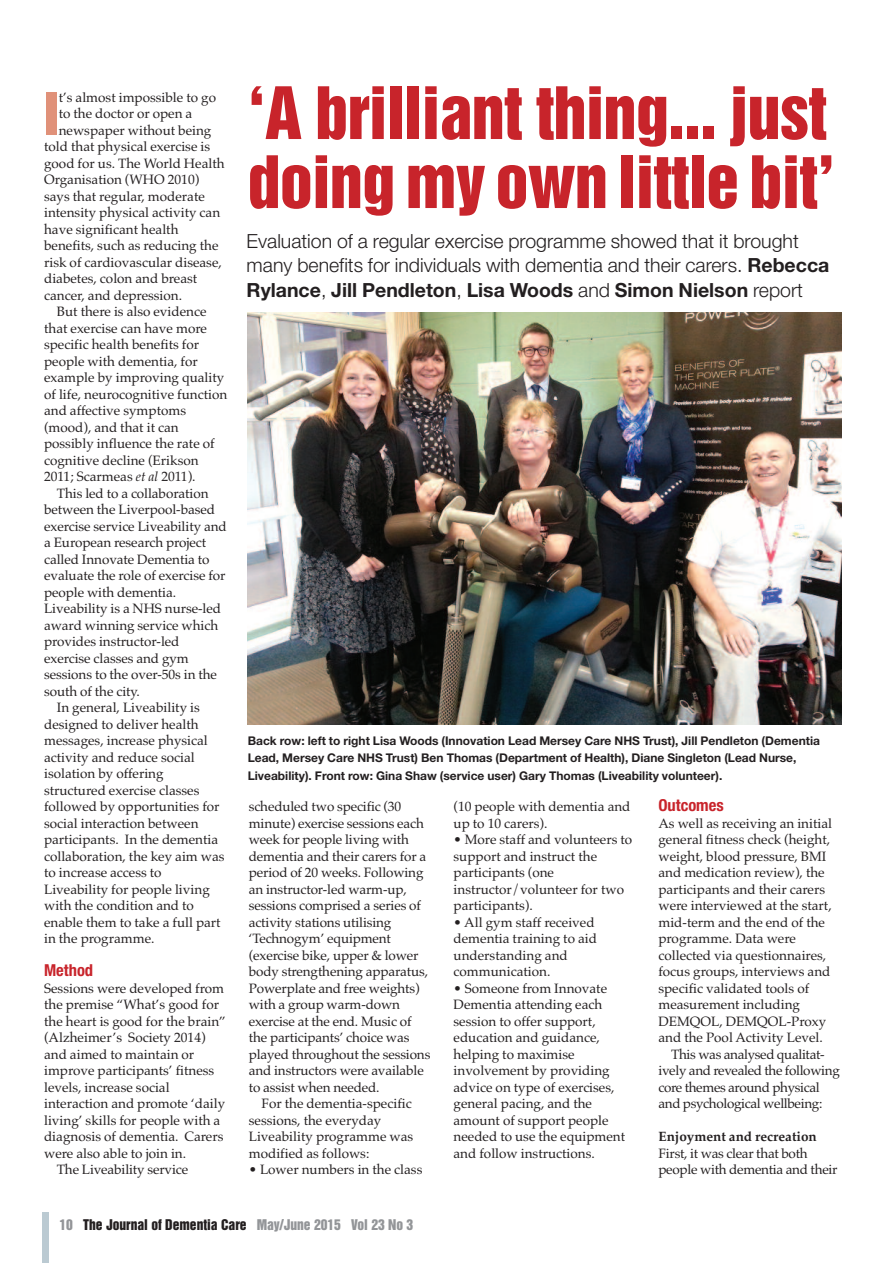
<style>
.page{position:relative;width:893px;height:1263px;background:#fff}
.page>*{position:absolute;margin:0;border:0;box-sizing:border-box;transform-origin:0 0}
.t1{font:66px/69px "Helvetica Inserat";letter-spacing:-.01em;color:#c8242b}
.t2{font:900 condensed 59.4px "Helvetica Neue";color:#e09179}
.t3{font:300 19.5px/24px "Helvetica Neue";color:#231f20}
.t4{font:700 condensed 16.5px "Helvetica Neue";color:#c8242b}
.t5{font:13.5px/16.5px "Palatino";color:#231f20}
.t6{font:13.5px "Palatino";letter-spacing:-.025em;color:#231f20}
.t7{font:13.5px/16.5px "Palatino";letter-spacing:-.02em;color:#231f20}
.t8{font:13.5px "Helvetica Inserat";color:#231f20}
.t9{font:700 13.5px "Palatino";color:#231f20}
.t10{font:700 12px/17.2px "Helvetica Neue";color:#231f20}
.s1{font-style:italic}
.s2{font-weight:700}
.s3{color:#939598}
</style>
<div class="page">
<div style="left:43px;top:1212px;width:6px;height:51px;background:#bbcad2"></div>
<img style="left:248px;top:312px;width:594px;height:413px">
<h2 class="t2" style="left:44px;top:92px;width:16px">I</h2>
<p class="t5" style="left:59px;top:89px;width:159px">t’s almost impossible to go</p>
<p class="t5" style="left:59px;top:105px;width:135px">to the doctor or open a</p>
<p class="t5" style="left:59px;top:122px;width:154px">newspaper without being</p>
<p class="t5" style="left:44px;top:138px;width:168px">told that physical exercise is</p>
<p class="t5" style="left:44px;top:155px;width:182px">good for us. The World Health</p>
<p class="t5" style="left:44px;top:171px;width:157px">Organisation (WHO 2010)</p>
<p class="t5" style="left:44px;top:188px;width:162px">says that regular, moderate</p>
<p class="t5" style="left:44px;top:204px;width:178px">intensity physical activity can</p>
<p class="t5" style="left:44px;top:221px;width:136px">have significant health</p>
<p class="t5" style="left:44px;top:237px;width:176px">benefits, such as reducing the</p>
<p class="t5" style="left:44px;top:254px;width:179px">risk of cardiovascular disease,</p>
<p class="t5" style="left:44px;top:270px;width:155px">diabetes, colon and breast</p>
<p class="t5" style="left:44px;top:287px;width:140px">cancer, and depression.</p>
<p class="t5" style="left:57px;top:303px;width:151px">But there is also evidence</p>
<p class="t5" style="left:44px;top:320px;width:164px">that exercise can have more</p>
<p class="t5" style="left:44px;top:336px;width:157px">specific health benefits for</p>
<p class="t5" style="left:44px;top:353px;width:155px">people with dementia, for</p>
<p class="t5" style="left:44px;top:369px;width:182px">example by improving quality</p>
<p class="t5" style="left:44px;top:386px;width:185px">of life, neurocognitive function</p>
<p class="t5" style="left:44px;top:402px;width:143px">and affective symptoms</p>
<p class="t5" style="left:44px;top:419px;width:136px">(mood), and that it can</p>
<p class="t5" style="left:44px;top:435px;width:172px">possibly influence the rate of</p>
<p class="t5" style="left:44px;top:452px;width:156px">cognitive decline (Erikson</p>
<p class="t5" style="left:44px;top:468px;width:153px">2011; Scarmeas <span class="s1">et al</span> 2011).</p>
<p class="t5" style="left:57px;top:485px;width:153px">This led to a collaboration</p>
<p class="t5" style="left:44px;top:501px;width:172px">between the Liverpool-based</p>
<p class="t5" style="left:44px;top:518px;width:184px">exercise service Liveability and</p>
<p class="t5" style="left:44px;top:534px;width:164px">a European research project</p>
<p class="t5" style="left:44px;top:551px;width:167px">called Innovate Dementia to</p>
<p class="t5" style="left:44px;top:567px;width:183px">evaluate the role of exercise for</p>
<p class="t5" style="left:44px;top:584px;width:134px">people with dementia.</p>
<p class="t5" style="left:44px;top:600px;width:178px">Liveability is a NHS nurse-led</p>
<p class="t5" style="left:44px;top:617px;width:176px">award winning service which</p>
<p class="t5" style="left:44px;top:633px;width:137px">provides instructor-led</p>
<p class="t5" style="left:44px;top:650px;width:146px">exercise classes and gym</p>
<p class="t5" style="left:44px;top:666px;width:174px">sessions to the over-50s in the</p>
<p class="t5" style="left:44px;top:683px;width:97px">south of the city.</p>
<p class="t5" style="left:57px;top:699px;width:145px">In general, Liveability is</p>
<p class="t5" style="left:44px;top:716px;width:156px">designed to deliver health</p>
<p class="t5" style="left:44px;top:732px;width:165px">messages, increase physical</p>
<p class="t5" style="left:44px;top:749px;width:152px">activity and reduce social</p>
<p class="t5" style="left:44px;top:765px;width:121px">isolation by offering</p>
<p class="t5" style="left:44px;top:782px;width:157px">structured exercise classes</p>
<p class="t5" style="left:44px;top:798px;width:177px">followed by opportunities for</p>
<p class="t5" style="left:44px;top:815px;width:156px">social interaction between</p>
<p class="t5" style="left:44px;top:831px;width:175px">participants. In the dementia</p>
<p class="t5" style="left:44px;top:848px;width:182px">collaboration, the key aim was</p>
<p class="t5" style="left:44px;top:864px;width:119px">to increase access to</p>
<p class="t5" style="left:44px;top:881px;width:167px">Liveability for people living</p>
<p class="t5" style="left:44px;top:897px;width:151px">with the condition and to</p>
<p class="t5" style="left:44px;top:914px;width:178px">enable them to take a full part</p>
<p class="t5" style="left:44px;top:930px;width:112px">in the programme.</p>
<p class="t4" style="left:44px;top:964px;width:51px">Method</p>
<p class="t5" style="left:44px;top:980px;width:182px">Sessions were developed from</p>
<p class="t5" style="left:44px;top:996px;width:177px">the premise “What’s good for</p>
<p class="t5" style="left:44px;top:1013px;width:183px">the heart is good for the brain”</p>
<p class="t5" style="left:44px;top:1029px;width:163px">(Alzheimer’s Society 2014)</p>
<p class="t5" style="left:44px;top:1046px;width:152px">and aimed to maintain or</p>
<p class="t5" style="left:44px;top:1062px;width:172px">improve participants’ fitness</p>
<p class="t5" style="left:44px;top:1079px;width:127px">levels, increase social</p>
<p class="t5" style="left:44px;top:1095px;width:183px">interaction and promote ‘daily</p>
<p class="t5" style="left:44px;top:1112px;width:178px">living’ skills for people with a</p>
<p class="t5" style="left:44px;top:1128px;width:181px">diagnosis of dementia. Carers</p>
<p class="t5" style="left:44px;top:1145px;width:144px">were also able to join in.</p>
<p class="t5" style="left:57px;top:1161px;width:133px">The Liveability service</p>
<h1 class="t1" style="left:247px;top:82px;width:589px">‘A brilliant thing... just doing my own little bit’</h1>
<h3 class="t3" style="left:247px;top:229px;width:584px">Evaluation of a regular exercise programme showed that it brought many benefits for individuals with dementia and their carers. <span class="s2">Rebecca<br>Rylance</span>, <span class="s2">Jill Pendleton</span>, <span class="s2">Lisa Woods</span> and <span class="s2">Simon Nielson</span> report</h3>
<p class="t10" style="left:248px;top:732px;width:574px">Back row: left to right Lisa Woods (Innovation Lead Mersey Care NHS Trust), Jill Pendleton (Dementia<br>Lead, Mersey Care NHS Trust) Ben Thomas (Department of Health), Diane Singleton (Lead Nurse,<br>Liveability). Front row: Gina Shaw (service user) Gary Thomas (Liveability volunteer).</p>
<p class="t5" style="left:249px;top:798px;width:183px">scheduled two specific (30 minute) exercise sessions each week for people living with dementia and their carers for a period of 20 weeks. Following an instructor-led warm-up, sessions comprised a series of activity stations utilising ‘Technogym’ equipment (exercise bike, upper &amp; lower body strengthening apparatus,<br>Powerplate and free weights) with a group warm-down exercise at the end. Music of the participants’ choice was played throughout the sessions and instructors were available to assist when needed.</p>
<p class="t5" style="left:249px;top:1095px;width:166px;text-indent:13px">For the dementia-specific sessions, the everyday<br>Liveability programme was modified as follows:</p>
<p class="t5" style="left:249px;top:1161px;width:175px">• Lower numbers in the class</p>
<p class="t5" style="left:454px;top:798px;width:178px">(10 people with dementia and up to 10 carers).</p>
<p class="t5" style="left:454px;top:831px;width:180px">• More staff and volunteers to support and instruct the participants (one instructor/volunteer for two participants).</p>
<p class="t5" style="left:454px;top:914px;width:145px">• All gym staff received dementia training to aid understanding and communication.</p>
<p class="t5" style="left:454px;top:980px;width:173px">• Someone from Innovate<br>Dementia attending each session to offer support, education and guidance, helping to maximise involvement by providing advice on type of exercises, general pacing, and the amount of support people needed to use the equipment and follow instructions.</p>
<p class="t4" style="left:658px;top:799px;width:67px">Outcomes</p>
<p class="t5" style="left:658px;top:815px;width:175px">As well as receiving an initial</p>
<p class="t5" style="left:658px;top:831px;width:173px">general fitness check (height,</p>
<p class="t5" style="left:658px;top:848px;width:170px">weight, blood pressure, BMI</p>
<p class="t5" style="left:658px;top:864px;width:168px">and medication review), the</p>
<p class="t5" style="left:658px;top:881px;width:168px">participants and their carers</p>
<p class="t5" style="left:658px;top:897px;width:175px">were interviewed at the start,</p>
<p class="t5" style="left:658px;top:914px;width:168px">mid-term and the end of the</p>
<p class="t5" style="left:658px;top:930px;width:139px">programme. Data were</p>
<p class="t5" style="left:658px;top:947px;width:169px">collected via questionnaires,</p>
<p class="t5" style="left:658px;top:963px;width:174px">focus groups, interviews and</p>
<p class="t5" style="left:658px;top:980px;width:152px">specific validated tools of</p>
<p class="t5" style="left:658px;top:996px;width:143px">measurement including</p>
<p class="t5" style="left:658px;top:1013px;width:169px">DEMQOL, DEMQOL-Proxy</p>
<p class="t5" style="left:658px;top:1029px;width:166px">and the Pool Activity Level.</p>
<p class="t6" style="left:671px;top:1046px;width:155px">This was analysed qualitat-</p>
<p class="t6" style="left:658px;top:1062px;width:183px">ively and revealed the following</p>
<p class="t6" style="left:658px;top:1079px;width:163px">core themes around physical</p>
<p class="t6" style="left:658px;top:1095px;width:165px">and psychological wellbeing:</p>
<p class="t9" style="left:658px;top:1128px;width:160px">Enjoyment and recreation</p>
<p class="t7" style="left:658px;top:1145px;width:181px">First, it was clear that both people with dementia and their</p>
<p class="t8" style="left:60px;top:1219px;width:355px"><span class="s3">10</span> The Journal of Dementia Care <span class="s3">May/June 2015 Vol 23 No 3</span></p>
</div>
